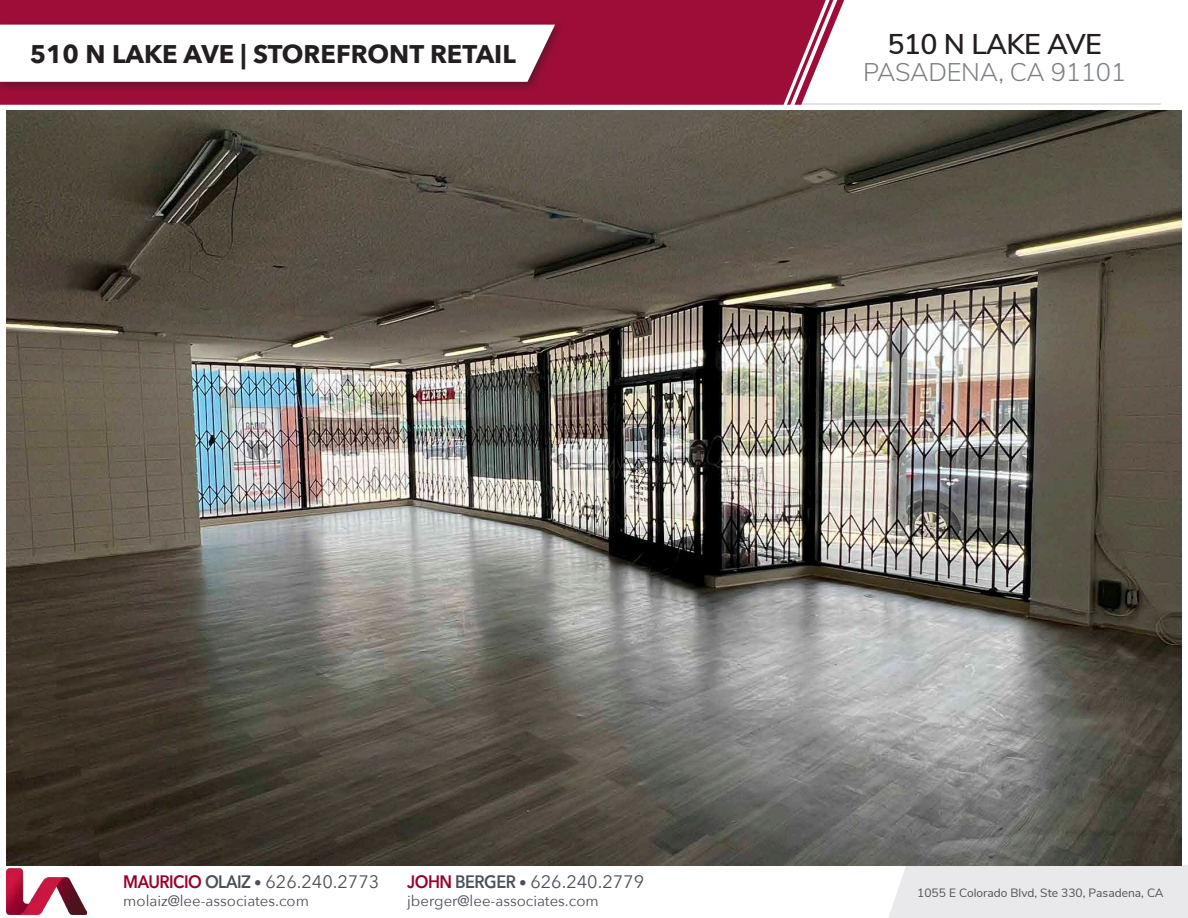
<style>
.page{position:relative;width:1188px;height:918px;background:#fff}
.page>*{position:absolute;margin:0;border:0;box-sizing:border-box;transform-origin:0 0}
.t1{font:600 28.5px "Nunito Sans";letter-spacing:-.02em;color:#231f20}
.t2{font:700 25.5px "Avenir Next";color:#231f20}
.t3{font:300 25.5px "Nunito Sans";letter-spacing:-.01em;color:#7e8083}
.t4{font:18px "Avenir Next";color:#4c5159}
.t5{font:15px "Avenir Next";color:#4c5159}
.t6{font:12px "Nunito Sans";color:#4d525a}
.t7{font:12px "Nunito Sans";letter-spacing:.27em;color:#4d525a}
.s1{font-weight:600;color:#98012d}
.s2{font-weight:600}
.s3{font-size:15px}
</style>
<div class="page">
<hr style="left:800px;top:103px;width:361px;height:2px;background:#dbdadc">
<div style="left:0;top:0;width:787px;height:105px;background:#9d0d38"></div>
<div style="left:0;top:19px;width:565px;height:73px;background:#231f20;opacity:.5"></div>
<svg style="left:0;top:25px;width:555px;height:57px"></svg>
<svg style="left:787px;top:0;width:57px;height:105px"></svg>
<div style="left:883px;top:865px;width:305px;height:53px;background:#e9e8ea"></div>
<img style="left:7px;top:868px;width:79px;height:47px">
<img style="left:7px;top:110px;width:1174px;height:755px">
<h2 class="t2" style="left:30px;top:32px;width:488px">510 N LAKE AVE | STOREFRONT RETAIL</h2>
<h1 class="t1" style="left:887px;top:24px;width:216px">510 N LAKE AVE</h1>
<h2 class="t3" style="left:863px;top:54px;width:265px">PASADENA, CA 91101</h2>
<p class="t4" style="left:123px;top:867px;width:257px"><span class="s1">MAURICIO</span> <span class="s2">OLAIZ</span> <span class="s3">•</span> 626.240.2773</p>
<p class="t5" style="left:123px;top:888px;width:187px">molaiz@lee-associates.com</p>
<p class="t4" style="left:407px;top:867px;width:239px"><span class="s1">JOHN</span> <span class="s2">BERGER</span> <span class="s3">•</span> 626.240.2779</p>
<p class="t5" style="left:407px;top:888px;width:193px">jberger@lee-associates.com</p>
<p class="t7" style="left:997px;top:883px;width:171px">LEE-PASADENA.COM</p>
<p class="t6" style="left:917px;top:884px;width:248px">1055 E Colorado Blvd, Ste 330, Pasadena, CA</p>
</div>
